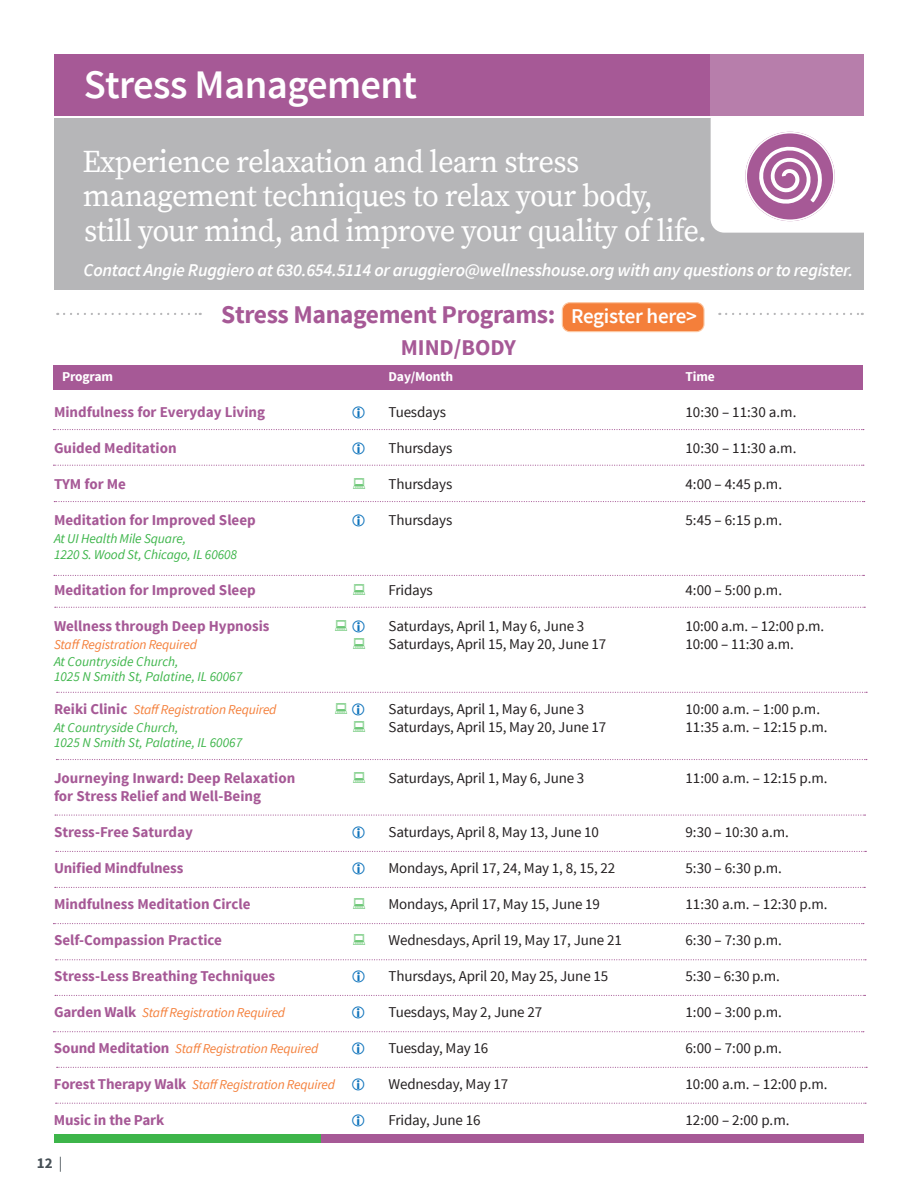
<style>
.page{position:relative;width:918px;height:1188px;background:#fff}
.page>*{position:absolute;margin:0;border:0;box-sizing:border-box;transform-origin:0 0}
.t1{font:600 40.5px "Source Sans Pro";letter-spacing:-.015em;color:#fff}
.t2{font:31.5px/34.5px "Source Serif Pro";letter-spacing:-.02em;color:#fff}
.t3{font:700 25.5px "Source Sans Pro";letter-spacing:-.015em;color:#a65996}
.t4{font:700 22.5px "Source Sans Pro";color:#a65996}
.t5{font:italic 600 18px "Source Sans Pro";letter-spacing:-.015em;color:#fff}
.t6{font:15px "Source Sans Pro";letter-spacing:-.01em;color:#231f20}
.t7{font:700 15px "Source Sans Pro";color:#a65996}
.t8{font:700 15px "Source Sans Pro";color:#464f55}
.t9{font:italic 13.5px "Source Sans Pro";letter-spacing:-.015em;color:#f47f3a}
.t10{font:italic 13.5px/16.5px "Source Sans Pro";color:#3db54a}
.t11{font:700 13.5px "Source Sans Pro";letter-spacing:-.01em;color:#fff}
.s1{font-weight:600;font-size:21px;color:#fff}
.s2{font-weight:700;font-style:normal;font-size:15px;color:#a65996}
.s3{font-weight:400}
</style>
<div class="page">
<div style="left:562px;top:303px;width:142px;height:29px;background:#f47f3a;border-radius:8px"></div>
<div style="left:562px;top:302px;width:143px;height:30px;border:1px solid #fcc8a3;border-radius:8px"></div>
<div style="left:54px;top:119px;width:810px;height:171px;background:#b6b6b8"></div>
<div style="left:711px;top:106px;width:172px;height:127px;background:#fff;border-radius:14px"></div>
<div style="left:54px;top:54px;width:810px;height:62px;background:#a65996"></div>
<div style="left:711px;top:54px;width:153px;height:62px;background:#b77eab"></div>
<svg style="left:745px;top:133px;width:90px;height:87px"></svg>
<div style="left:745px;top:132px;width:90px;height:89px;border:2px solid #fff;border-radius:50%"></div>
<div style="left:53px;top:365px;width:810px;height:24px;background:#a65996"></div>
<svg style="left:53px;top:429px;width:811px;height:1px"></svg>
<svg style="left:53px;top:465px;width:811px;height:1px"></svg>
<svg style="left:54px;top:501px;width:811px;height:1px"></svg>
<svg style="left:54px;top:575px;width:810px;height:1px"></svg>
<svg style="left:53px;top:923px;width:811px;height:1px"></svg>
<svg style="left:55px;top:607px;width:810px;height:1px"></svg>
<div style="left:321px;top:1134px;width:543px;height:9px;background:#a65996"></div>
<div style="left:54px;top:1134px;width:267px;height:9px;background:#3db54a"></div>
<svg style="left:64px;top:313px;width:137px;height:2px"></svg>
<svg style="left:726px;top:313px;width:137px;height:2px"></svg>
<svg style="left:57px;top:692px;width:810px;height:1px"></svg>
<svg style="left:55px;top:815px;width:811px;height:1px"></svg>
<svg style="left:56px;top:851px;width:810px;height:1px"></svg>
<svg style="left:56px;top:959px;width:810px;height:1px"></svg>
<svg style="left:55px;top:995px;width:811px;height:1px"></svg>
<svg style="left:56px;top:759px;width:811px;height:1px"></svg>
<svg style="left:53px;top:1031px;width:811px;height:1px"></svg>
<svg style="left:57px;top:1067px;width:810px;height:1px"></svg>
<svg style="left:55px;top:887px;width:810px;height:1px"></svg>
<svg style="left:56px;top:1103px;width:810px;height:1px"></svg>
<h1 class="t1" style="left:84px;top:59px;width:335px">Stress Management</h1>
<h2 class="t2" style="left:82px;top:145px;width:626px">Experience relaxation and learn stress management techniques to relax your body, still your mind, and improve your quality of life.</h2>
<p class="t5" style="left:84px;top:258px;width:771px">Contact Angie Ruggiero at 630.654.5114 or aruggiero@wellnesshouse.org with any questions or to register.</p>
<h3 class="t3" style="left:221px;top:298px;width:477px">Stress Management Programs: <span class="s1">Register here&gt;</span></h3>
<h3 class="t4" style="left:401px;top:333px;width:117px">MIND/BODY</h3>
<p class="t11" style="left:62px;top:367px;width:53px">Program</p>
<p class="t11" style="left:389px;top:367px;width:66px">Day/Month</p>
<p class="t11" style="left:686px;top:367px;width:31px">Time</p>
<p class="t7" style="left:54px;top:402px;width:213px">Mindfulness for Everyday Living</p>
<p class="t6" style="left:388px;top:402px;width:59px">Tuesdays</p>
<p class="t6" style="left:686px;top:402px;width:112px">10:30 – 11:30 a.m.</p>
<p class="t7" style="left:54px;top:438px;width:124px">Guided Meditation</p>
<p class="t6" style="left:388px;top:438px;width:65px">Thursdays</p>
<p class="t6" style="left:686px;top:438px;width:112px">10:30 – 11:30 a.m.</p>
<p class="t7" style="left:54px;top:474px;width:74px">TYM for Me</p>
<p class="t6" style="left:388px;top:474px;width:65px">Thursdays</p>
<p class="t6" style="left:686px;top:474px;width:98px">4:00 – 4:45 p.m.</p>
<p class="t7" style="left:54px;top:510px;width:203px">Meditation for Improved Sleep</p>
<p class="t6" style="left:388px;top:510px;width:65px">Thursdays</p>
<p class="t6" style="left:686px;top:510px;width:98px">5:45 – 6:15 p.m.</p>
<p class="t10" style="left:54px;top:530px;width:184px">At UI Health Mile Square,<br>1220 S. Wood St, Chicago, IL 60608</p>
<p class="t7" style="left:54px;top:580px;width:203px">Meditation for Improved Sleep</p>
<p class="t6" style="left:388px;top:581px;width:46px">Fridays</p>
<p class="t6" style="left:686px;top:581px;width:98px">4:00 – 5:00 p.m.</p>
<p class="t7" style="left:54px;top:616px;width:217px">Wellness through Deep Hypnosis</p>
<p class="t6" style="left:388px;top:617px;width:197px">Saturdays, April 1, May 6, June 3</p>
<p class="t6" style="left:686px;top:617px;width:140px">10:00 a.m. – 12:00 p.m.</p>
<p class="t9" style="left:54px;top:636px;width:144px">Staff Registration Required</p>
<p class="t6" style="left:388px;top:635px;width:219px">Saturdays, April 15, May 20, June 17</p>
<p class="t6" style="left:685px;top:635px;width:110px">10:00 – 11:30 a.m.</p>
<p class="t10" style="left:54px;top:654px;width:190px;line-height:15px">At Countryside Church,<br>1025 N Smith St, Palatine, IL 60067</p>
<p class="t9" style="left:54px;top:701px;width:224px"><span class="s2">Reiki Clinic</span> Staff Registration Required</p>
<p class="t6" style="left:388px;top:699px;width:197px">Saturdays, April 1, May 6, June 3</p>
<p class="t6" style="left:685px;top:699px;width:136px">10:00 a.m. – 1:00 p.m.</p>
<p class="t10" style="left:54px;top:719px;width:126px">At Countryside Church,</p>
<p class="t6" style="left:388px;top:717px;width:219px">Saturdays, April 15, May 20, June 17</p>
<p class="t6" style="left:685px;top:717px;width:144px">11:35 a.m. – 12:15 p.m.</p>
<p class="t10" style="left:54px;top:734px;width:190px">1025 N Smith St, Palatine, IL 60067</p>
<p class="t7" style="left:54px;top:768px;width:243px">Journeying Inward: Deep Relaxation</p>
<p class="t6" style="left:388px;top:768px;width:197px">Saturdays, April 1, May 6, June 3</p>
<p class="t6" style="left:686px;top:768px;width:144px">11:00 a.m. – 12:15 p.m.</p>
<p class="t7" style="left:54px;top:786px;width:209px">for Stress Relief and Well-Being</p>
<p class="t7" style="left:54px;top:822px;width:140px">Stress-Free Saturday</p>
<p class="t6" style="left:388px;top:822px;width:212px">Saturdays, April 8, May 13, June 10</p>
<p class="t6" style="left:686px;top:822px;width:105px">9:30 – 10:30 a.m.</p>
<p class="t7" style="left:54px;top:858px;width:131px">Unified Mindfulness</p>
<p class="t6" style="left:388px;top:858px;width:228px">Mondays, April 17, 24, May 1, 8, 15, 22</p>
<p class="t6" style="left:686px;top:858px;width:98px">5:30 – 6:30 p.m.</p>
<p class="t7" style="left:54px;top:894px;width:198px">Mindfulness Meditation Circle</p>
<p class="t6" style="left:388px;top:894px;width:213px">Mondays, April 17, May 15, June 19</p>
<p class="t6" style="left:686px;top:894px;width:144px">11:30 a.m. – 12:30 p.m.</p>
<p class="t7" style="left:54px;top:930px;width:169px">Self-Compassion Practice</p>
<p class="t6" style="left:388px;top:930px;width:235px">Wednesdays, April 19, May 17, June 21</p>
<p class="t6" style="left:686px;top:930px;width:98px">6:30 – 7:30 p.m.</p>
<p class="t7" style="left:54px;top:966px;width:223px">Stress-Less Breathing Techniques</p>
<p class="t6" style="left:686px;top:966px;width:96px">5:30 – 6:30 p.m.</p>
<p class="t9" style="left:54px;top:1004px;width:233px"><span class="s2">Garden Walk</span> Staff Registration Required</p>
<p class="t6" style="left:388px;top:1002px;width:155px">Tuesdays, May 2, June 27</p>
<p class="t6" style="left:685px;top:1002px;width:98px">1:00 – 3:00 p.m.</p>
<p class="t9" style="left:54px;top:1040px;width:266px"><span class="s2">Sound Meditation</span> Staff Registration Required</p>
<p class="t6" style="left:388px;top:1038px;width:101px">Tuesday, May 16</p>
<p class="t6" style="left:685px;top:1038px;width:98px">6:00 – 7:00 p.m.</p>
<p class="t9" style="left:54px;top:1076px;width:283px"><span class="s2">Forest Therapy Walk</span> Staff Registration Required</p>
<p class="t6" style="left:388px;top:1074px;width:121px">Wednesday, May 17</p>
<p class="t6" style="left:685px;top:1074px;width:144px">10:00 a.m. – 12:00 p.m.</p>
<p class="t7" style="left:54px;top:1110px;width:112px">Music in the Park</p>
<p class="t6" style="left:388px;top:1110px;width:94px">Friday, June 16</p>
<p class="t6" style="left:685px;top:1110px;width:106px">12:00 – 2:00 p.m.</p>
<p class="t8" style="left:37px;top:1154px;width:27px">12 <span class="s3">|</span></p>
</div>
